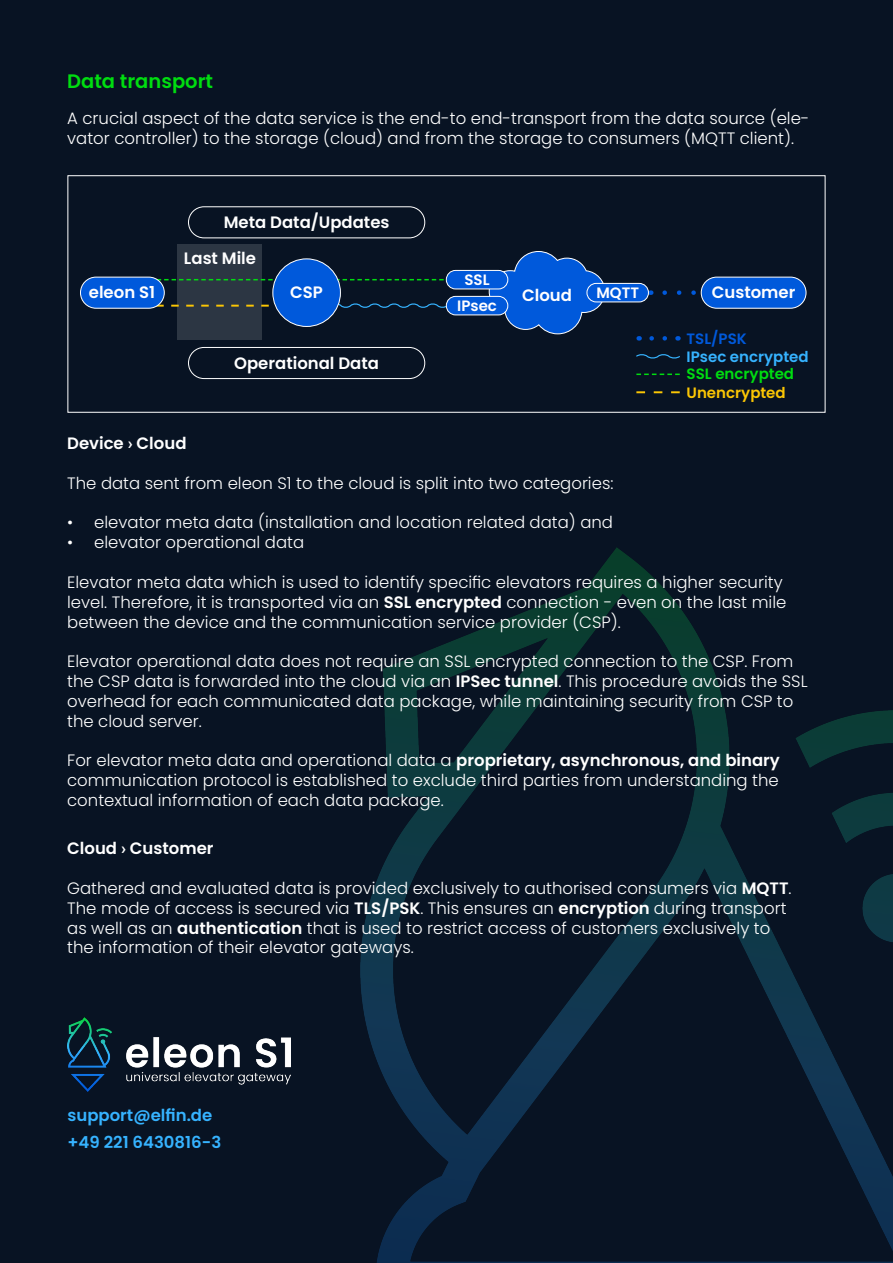
<style>
.page{position:relative;width:893px;height:1263px;background:#081323}
.page>*{position:absolute;margin:0;border:0;box-sizing:border-box;transform-origin:0 0}
.t1{font:600 19.5px "Poppins";color:#00dd10}
.t2{font:300 16.5px/19.8px "Poppins";color:#fff}
.t3{font:600 16.5px "Poppins";color:#fff}
.t4{font:600 16.5px "Poppins";color:#36b3ff}
.t5{font:600 15px "Poppins";color:#36b3ff}
.t6{font:600 15px "Poppins";color:#fff}
.t7{font:600 15px "Poppins";color:#00dd10}
.t8{font:600 15px "Poppins";color:#fbc604}
.t9{font:600 15px "Poppins";color:#0059db}
.s1{font-family:"Roboto";font-weight:700}
.s2{font-weight:600}
</style>
<div class="page">
<img style="left:360px;top:547px;width:533px;height:716px">
<img style="left:68px;top:1017px;width:223px;height:74px">
<div style="left:68px;top:175px;width:757px;height:238px;background:#081323;border:1px solid #fff"></div>
<svg style="left:488px;top:251px;width:118px;height:84px"></svg>
<div style="left:178px;top:244px;width:84px;height:96px;background:#2c3643"></div>
<div style="left:188px;top:206px;width:237px;height:32px;border:1px solid #fff;border-radius:16px"></div>
<div style="left:188px;top:347px;width:237px;height:32px;border:1px solid #fff;border-radius:16px"></div>
<svg style="left:665px;top:290px;width:31px;height:5px"></svg>
<svg style="left:156px;top:305px;width:120px;height:2px"></svg>
<svg style="left:336px;top:302px;width:110px;height:7px"></svg>
<svg style="left:157px;top:279px;width:289px;height:1px"></svg>
<div style="left:273px;top:259px;width:67px;height:67px;background:#0059db;border-radius:50%"></div>
<div style="left:272px;top:258px;width:69px;height:69px;border:1px solid #fff;border-radius:50%"></div>
<div style="left:80px;top:277px;width:84px;height:31px;background:#0059db;border-radius:16px"></div>
<div style="left:80px;top:277px;width:85px;height:32px;border:1px solid #fff;border-radius:16px"></div>
<div style="left:701px;top:277px;width:105px;height:31px;background:#0059db;border-radius:16px"></div>
<div style="left:701px;top:277px;width:105px;height:32px;border:1px solid #fff;border-radius:16px"></div>
<div style="left:587px;top:283px;width:61px;height:19px;background:#0059db;border-radius:9px"></div>
<div style="left:587px;top:283px;width:62px;height:19px;border:1px solid #fff;border-radius:9px"></div>
<svg style="left:652px;top:336px;width:15px;height:5px"></svg>
<svg style="left:636px;top:354px;width:44px;height:5px"></svg>
<svg style="left:636px;top:374px;width:44px;height:1px"></svg>
<svg style="left:636px;top:391px;width:44px;height:2px"></svg>
<div style="left:446px;top:296px;width:62px;height:19px;background:#0059db;border-radius:9px"></div>
<div style="left:446px;top:296px;width:62px;height:19px;border:1px solid #fff;border-radius:9px"></div>
<div style="left:446px;top:270px;width:62px;height:19px;background:#0059db;border-radius:9px"></div>
<div style="left:446px;top:270px;width:62px;height:19px;border:1px solid #fff;border-radius:9px"></div>
<p class="t1" style="left:67px;top:70px;width:147px">Data transport</p>
<p class="t2" style="left:67px;top:109px;width:744px">A crucial aspect of the data service is the end-to end-transport from the data source (ele&shy;vator controller) to the storage (cloud) and from the storage to consumers (MQTT client).</p>
<p class="t3" style="left:224px;top:213px;width:167px">Meta Data/Updates</p>
<p class="t3" style="left:184px;top:248px;width:74px">Last Mile</p>
<p class="t6" style="left:464px;top:271px;width:27px">SSL</p>
<p class="t3" style="left:89px;top:283px;width:68px">eleon S1</p>
<p class="t3" style="left:290px;top:283px;width:34px">CSP</p>
<p class="t6" style="left:596px;top:284px;width:44px">MQTT</p>
<p class="t3" style="left:712px;top:283px;width:85px">Customer</p>
<p class="t9" style="left:687px;top:330px;width:62px">TSL/PSK</p>
<p class="t5" style="left:687px;top:348px;width:124px">IPsec encrypted</p>
<p class="t7" style="left:687px;top:365px;width:109px">SSL encrypted</p>
<p class="t8" style="left:687px;top:384px;width:101px">Unencrypted</p>
<p class="t3" style="left:522px;top:286px;width:51px">Cloud</p>
<p class="t6" style="left:457px;top:297px;width:41px">IPsec</p>
<p class="t3" style="left:234px;top:353px;width:146px">Operational Data</p>
<p class="t3" style="left:67px;top:434px;width:121px">Device <span class="s1">›</span> Cloud</p>
<p class="t2" style="left:67px;top:473px;width:548px">The data sent from eleon S1 to the cloud is split into two categories:</p>
<p class="t2" style="left:67px;top:513px;width:547px">• elevator meta data (installation and location related data) and</p>
<p class="t2" style="left:67px;top:533px;width:238px">• elevator operational data</p>
<p class="t2" style="left:67px;top:572px;width:721px">Elevator meta data which is used to identify specific elevators requires a higher security level. Therefore, it is transported via an <span class="s2">SSL encrypted</span> connection - even on the last mile between the device and the communication service provider (CSP).</p>
<p class="t2" style="left:67px;top:651px;width:742px">Elevator operational data does not require an SSL encrypted connection to the CSP. From the CSP data is forwarded into the cloud via an <span class="s2">IPSec tunnel</span>. This procedure avoids the SSL overhead for each communicated data package, while maintaining security from CSP to the cloud server.</p>
<p class="t2" style="left:67px;top:750px;width:714px;text-align:justify">For elevator meta data and operational data a <span class="s2">proprietary, asynchronous, and binary </span>communication protocol is established to exclude third parties from understanding the contextual information of each data package.</p>
<p class="t3" style="left:67px;top:839px;width:148px">Cloud <span class="s1">›</span> Customer</p>
<p class="t2" style="left:67px;top:878px;width:726px">Gathered and evaluated data is provided exclusively to authorised consumers via <span class="s2">MQTT</span>.<br>The mode of access is secured via <span class="s2">TLS/PSK</span>. This ensures an <span class="s2">encryption</span> during transport as well as an <span class="s2">authentication</span> that is used to restrict access of customers exclusively to the information of their elevator gateways.</p>
<p class="t4" style="left:68px;top:1106px;width:146px">support@elfin.de</p>
<p class="t4" style="left:68px;top:1133px;width:155px">+49 221 6430816-3</p>
</div>
